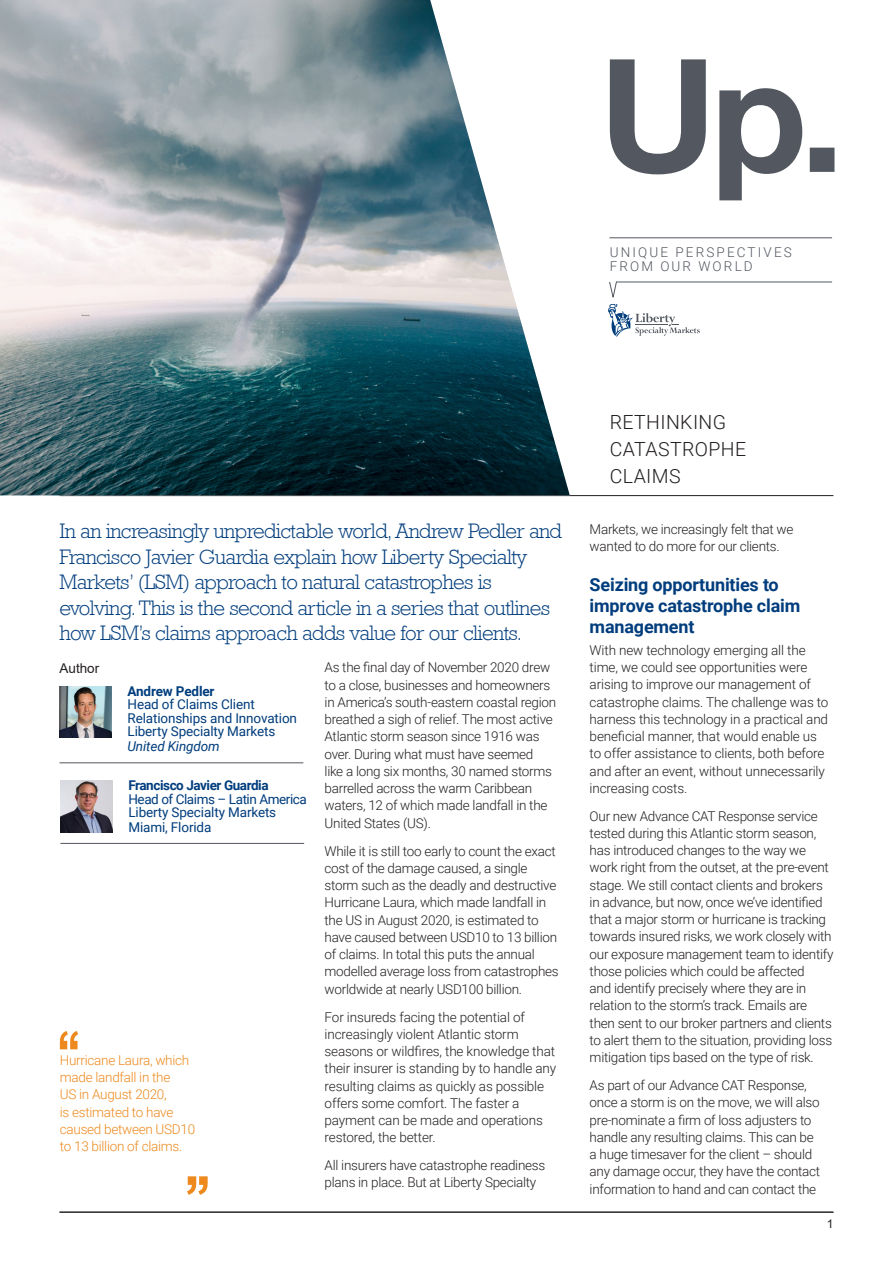
<style>
.page{position:relative;width:893px;height:1263px;background:#fff}
.page>*{position:absolute;margin:0;border:0;box-sizing:border-box;transform-origin:0 0}
.Introduction{font:300 21px/25.5px "Rockwell";letter-spacing:-.03em;color:#013d7d}
.Heading_Regular{font:300 19.5px/27px "Roboto";letter-spacing:.02em;color:#231f20}
.Paragraph_Title{font:700 18px/21px "Roboto";letter-spacing:-.01em;color:#013d7d}
.Body_copy{font:300 13.5px/17.2px "Roboto";letter-spacing:-.02em;color:#231f20}
.Country{font:13.5px/13.5px "Roboto";letter-spacing:-.01em;color:#013d7d}
.Body_copy-2{font:300 13.5px/17.2px "Roboto";letter-spacing:-.02em;color:#ed891d}
.t1{font:300 13.5px/13.5px "Roboto";letter-spacing:.16em;color:#535860}
.Country-2{font:italic 13.5px "Roboto";letter-spacing:-.01em;color:#013d7d}
.t2{font:13.5px "Arial";color:#231f20}
.t3{font:12px "Arial";color:#231f20}
.s1{font-weight:700}
</style>
<div class="page">
<hr style="left:60px;top:495px;width:773px;height:1px;background:#231f20">
<hr style="left:60px;top:1212px;width:773px;height:1px;background:#231f20">
<img style="left:0;top:0;width:570px;height:495px">
<hr style="left:609px;top:238px;width:223px;height:1px;background:#535860">
<svg style="left:610px;top:59px;width:224px;height:141px"></svg>
<svg style="left:608px;top:282px;width:224px;height:55px"></svg>
<img style="left:60px;top:686px;width:51px;height:52px">
<hr style="left:60px;top:762px;width:243px;height:1px;background:#535860">
<img style="left:60px;top:781px;width:52px;height:51px">
<hr style="left:60px;top:843px;width:244px;height:1px;background:#535860">
<svg style="left:60px;top:1031px;width:18px;height:18px"></svg>
<svg style="left:187px;top:1176px;width:21px;height:19px"></svg>
<p class="t1" style="left:610px;top:245px;width:184px">UNIQUE PERSPECTIVES<br>FROM OUR WORLD</p>
<p class="Introduction" style="left:60px;top:518px;width:504px">In an increasingly unpredictable world, Andrew Pedler and Francisco Javier Guardia explain how Liberty Specialty Markets’ (LSM) approach to natural catastrophes is evolving. This is the second article in a series that outlines how LSM’s claims approach adds value for our clients.</p>
<p class="t2" style="left:60px;top:659px;width:41px">Author</p>
<p class="Country" style="left:128px;top:684px;width:171px"><span class="s1">Andrew Pedler<br></span>Head of Claims Client<br>Relationships and Innovation<br>Liberty Specialty Markets</p>
<p class="Country-2" style="left:128px;top:737px;width:94px">United Kingdom</p>
<p class="Country" style="left:128px;top:778px;width:180px"><span class="s1">Francisco Javier Guardia<br></span>Head of Claims – Latin America<br>Liberty Specialty Markets</p>
<p class="Country" style="left:128px;top:820px;width:84px">Miami, Florida</p>
<p class="Body_copy-2" style="left:60px;top:1051px;width:137px">Hurricane Laura, which made landfall in the<br>US in August 2020,<br>is estimated to have caused between USD10 to 13 billion of claims.</p>
<p class="Body_copy" style="left:325px;top:658px;width:233px">As the final day of November 2020 drew to a close, businesses and homeowners in America’s south-eastern coastal region breathed a sigh of relief. The most active Atlantic storm season since 1916 was over. During what must have seemed<br>like a long six months, 30 named storms barrelled across the warm Caribbean waters, 12 of which made landfall in the United States (US).</p>
<p class="Body_copy" style="left:325px;top:842px;width:236px">While it is still too early to count the exact cost of the damage caused, a single storm such as the deadly and destructive Hurricane Laura, which made landfall in the US in August 2020, is estimated to have caused between USD10 to 13 billion of claims. In total this puts the annual modelled average loss from catastrophes worldwide at nearly USD100 billion.</p>
<p class="Body_copy" style="left:325px;top:1007px;width:233px">For insureds facing the potential of increasingly violent Atlantic storm seasons or wildfires, the knowledge that their insurer is standing by to handle any resulting claims as quickly as possible offers some comfort. The faster a payment can be made and operations restored, the better.</p>
<p class="Body_copy" style="left:325px;top:1156px;width:222px">All insurers have catastrophe readiness plans in place. But at Liberty Specialty</p>
<p class="Heading_Regular" style="left:610px;top:408px;width:138px">RETHINKING<br>CATASTROPHE<br>CLAIMS</p>
<p class="Body_copy" style="left:590px;top:520px;width:205px">Markets, we increasingly felt that we wanted to do more for our clients.</p>
<p class="Paragraph_Title" style="left:590px;top:574px;width:212px">Seizing opportunities to improve catastrophe claim management</p>
<p class="Body_copy" style="left:590px;top:641px;width:240px">With new technology emerging all the time, we could see opportunities were arising to improve our management of catastrophe claims. The challenge was to harness this technology in a practical and beneficial manner, that would enable us to offer assistance to clients, both before and after an event, without unnecessarily increasing costs.</p>
<p class="Body_copy" style="left:590px;top:807px;width:245px">Our new Advance CAT Response service tested during this Atlantic storm season, has introduced changes to the way we work right from the outset, at the pre-event stage. We still contact clients and brokers in advance, but now, once we’ve identified that a major storm or hurricane is tracking towards insured risks, we work closely with our exposure management team to identify those policies which could be affected<br>and identify precisely where they are in relation to the storm’s track. Emails are then sent to our broker partners and clients to alert them to the situation, providing loss mitigation tips based on the type of risk.</p>
<p class="Body_copy" style="left:590px;top:1076px;width:232px">As part of our Advance CAT Response, once a storm is on the move, we will also pre-nominate a firm of loss adjusters to handle any resulting claims. This can be a huge timesaver for the client – should any damage occur, they have the contact information to hand and can contact the</p>
<p class="t3" style="left:827px;top:1216px;width:8px">1</p>
</div>
